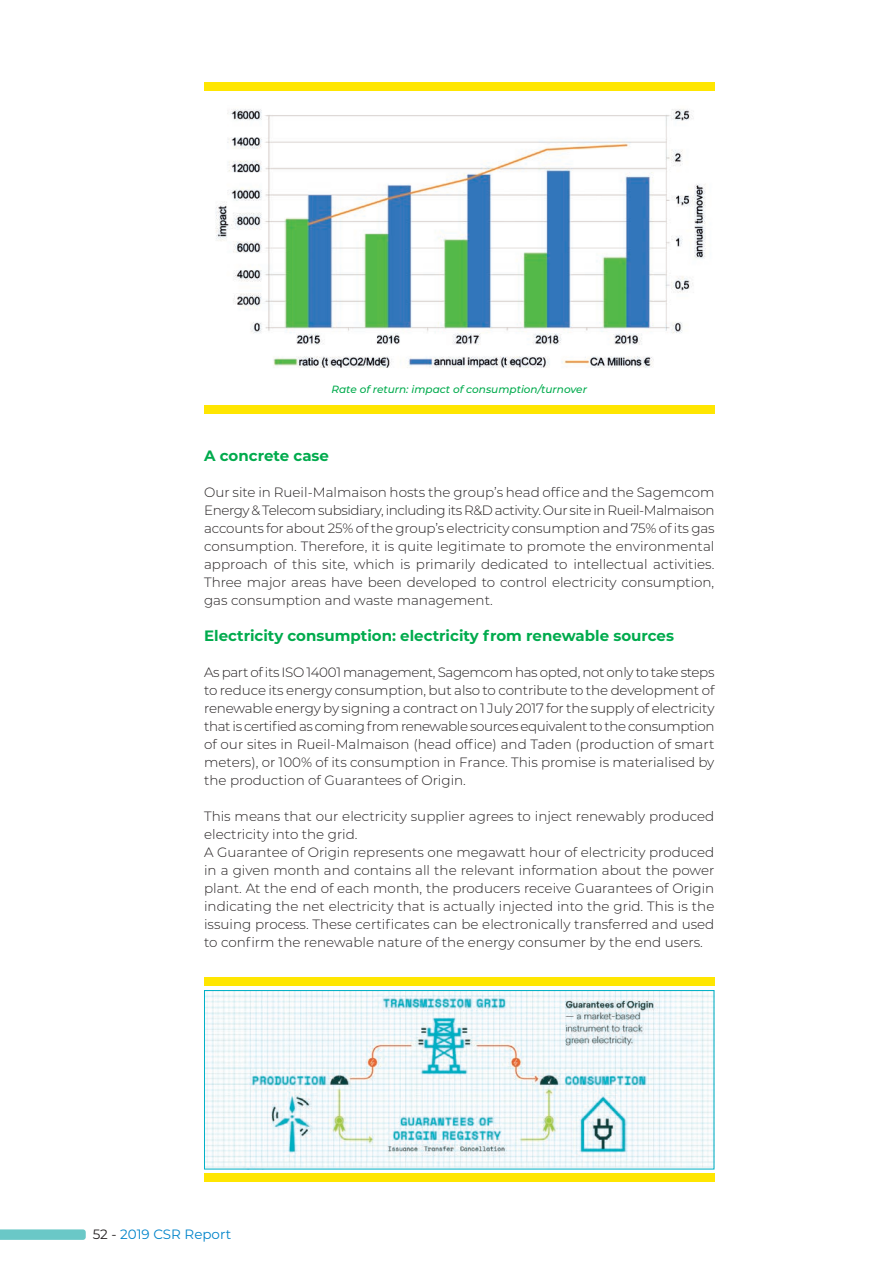
<style>
.page{position:relative;width:893px;height:1263px;background:#fff}
.page>*{position:absolute;margin:0;border:0;box-sizing:border-box;transform-origin:0 0}
.Titre_paragraphe{font:700 15px "Montserrat";color:#00ab4d}
.texte_courant{font:300 13.5px/18px "Montserrat";color:#231f20;text-align:justify}
.t1{font:13.5px "Montserrat";color:#0084ca}
.Légende{font:italic 500 10.5px "Montserrat";color:#00ab4d}
.s1{color:#231f20}
</style>
<div class="page">
<svg style="left:0;top:1229px;width:86px;height:11px"></svg>
<img style="left:216px;top:109px;width:490px;height:259px">
<div style="left:204px;top:82px;width:510px;height:9px;background:#ffe601"></div>
<div style="left:204px;top:406px;width:510px;height:8px;background:#ffe601"></div>
<img style="left:206px;top:992px;width:506px;height:175px">
<div style="left:204px;top:990px;width:510px;height:179px;border:1px solid #00b0c6"></div>
<div style="left:204px;top:977px;width:510px;height:9px;background:#ffe601"></div>
<div style="left:204px;top:1174px;width:510px;height:8px;background:#ffe601"></div>
<p class="Légende" style="left:331px;top:382px;width:257px">Rate of return: impact of consumption/turnover</p>
<p class="Titre_paragraphe" style="left:204px;top:444px;width:126px">A concrete case</p>
<p class="texte_courant" style="left:204px;top:482px;width:512px">Our site in Rueil-Malmaison hosts the group’s head office and the Sagemcom Energy &amp; Telecom subsidiary, including its R&amp;D activity. Our site in Rueil-Malmaison accounts for about 25% of the group’s electricity consumption and 75% of its gas consumption. Therefore, it is quite legitimate to promote the environmental approach of this site, which is primarily dedicated to intellectual activities.<br>Three major areas have been developed to control electricity consumption, gas consumption and waste management.</p>
<p class="Titre_paragraphe" style="left:204px;top:624px;width:471px">Electricity consumption: electricity from renewable sources</p>
<p class="texte_courant" style="left:204px;top:662px;width:512px">As part of its ISO 14001 management, Sagemcom has opted, not only to take steps to reduce its energy consumption, but also to contribute to the development of renewable energy by signing a contract on 1 July 2017 for the supply of electricity that is certified as coming from renewable sources equivalent to the consumption of our sites in Rueil-Malmaison (head office) and Taden (production of smart meters), or 100% of its consumption in France. This promise is materialised by the production of Guarantees of Origin.</p>
<p class="texte_courant" style="left:204px;top:806px;width:512px">This means that our electricity supplier agrees to inject renewably produced electricity into the grid.</p>
<p class="texte_courant" style="left:204px;top:842px;width:512px">A Guarantee of Origin represents one megawatt hour of electricity produced in a given month and contains all the relevant information about the power plant. At the end of each month, the producers receive Guarantees of Origin indicating the net electricity that is actually injected into the grid. This is the issuing process. These certificates can be electronically transferred and used to confirm the renewable nature of the energy consumer by the end users.</p>
<p class="t1" style="left:93px;top:1225px;width:140px"><span class="s1">52 -</span> 2019 CSR Report</p>
</div>
